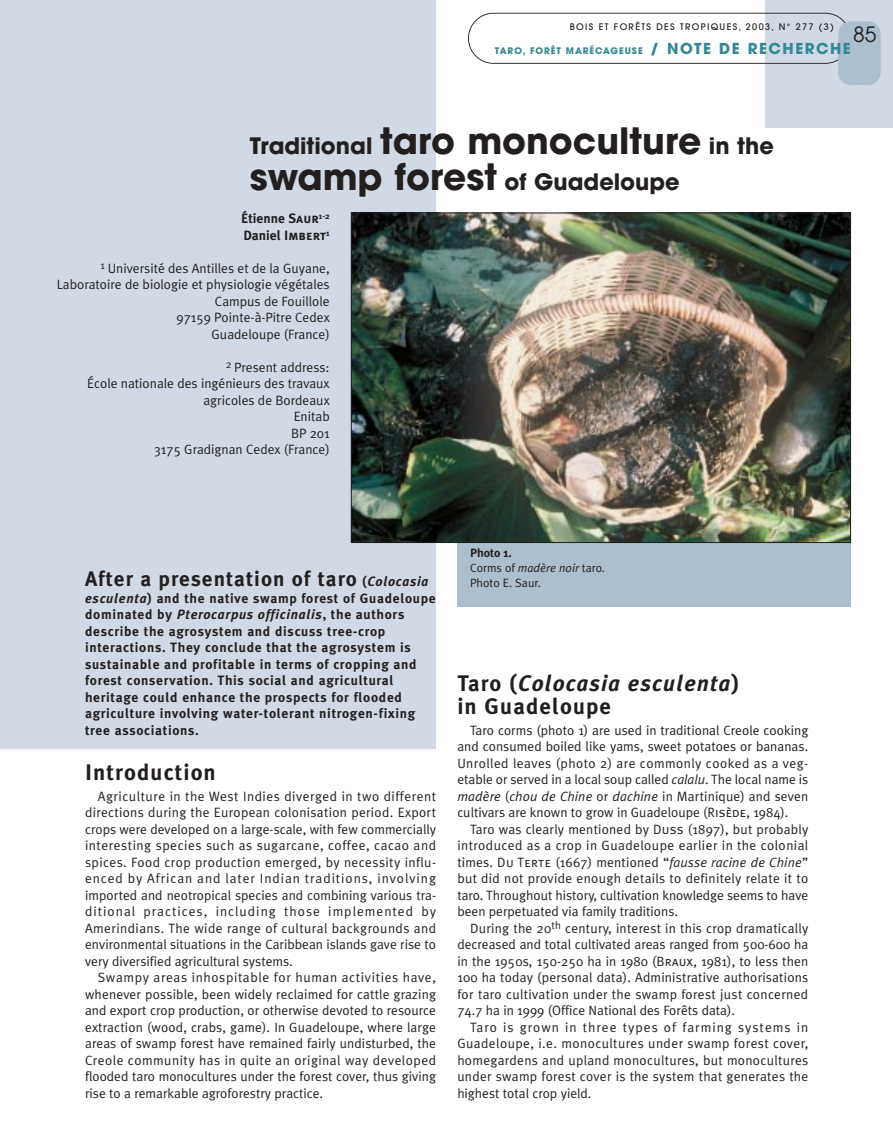
<style>
.page{position:relative;width:893px;height:1148px;background:#fff}
.page>*{position:absolute;margin:0;border:0;box-sizing:border-box;transform-origin:0 0}
.t1{font:700 22.5px/36px "Avant Garde";color:#231f1f}
.t2{font:700 22.5px/22.5px "Meta Plus";letter-spacing:.05em;color:#231f1f}
.t3{font:700 21px "Meta Plus";letter-spacing:.05em;color:#231f1f}
.t4{font:21px "Avant Garde";color:#231f1f}
.t5{font:13.5px/16.5px "Meta Plus Normal";color:#231f1f;text-align:justify}
.t6{font:700 13.5px/16.5px "Meta Plus";letter-spacing:.05em;color:#231f1f}
.t7{font:700 13.5px/16.5px "Meta Plus";color:#231f1f}
.t8{font:12px/15px "Meta Plus Normal";color:#231f1f}
.t9{font:700 12px "Meta Plus";color:#231f1f}
.t10{font:500 9px "Avant Garde";letter-spacing:.15em;color:#231f1f}
.t11{font:700 9px "Avant Garde";letter-spacing:.1em;color:#348894}
.s1{font-size:15px}
.s2{font-size:36px}
.s3{font-family:"Meta Plus Bold Caps";font-weight:400}
.s4{font-size:13.5px}
.s5{font-style:italic;font-size:13.5px}
.s6{font-style:italic}
.s7{font-family:"Meta Plus Normal Caps"}
</style>
<div class="page">
<div style="left:457px;top:509px;width:393px;height:98px;background:#adbecd"></div>
<div style="left:765px;top:0;width:127px;height:128px;background:#d1dae4"></div>
<svg style="left:468px;top:13px;width:377px;height:51px"></svg>
<div style="left:838px;top:21px;width:42px;height:64px;background:#adbecd;border-radius:13px"></div>
<div style="left:0;top:0;width:436px;height:748px;background:#d1dae4"></div>
<img style="left:353px;top:215px;width:495px;height:326px">
<div style="left:351px;top:213px;width:499px;height:330px;border:1px solid #231f1f"></div>
<p class="t10" style="left:569px;top:23px;width:266px">BOIS ET FORÊTS DES TROPIQUES, 2003, N° 277 (3)</p>
<h2 class="t4" style="left:853px;top:26px;width:25px">85</h2>
<p class="t11" style="left:494px;top:47px;width:357px">TARO, FORÊT MARÉCAGEUSE <span class="s1">/ NOTE DE RECHERCHE</span></p>
<h1 class="t1" style="left:250px;top:130px;width:525px">Traditional <span class="s2">taro monoculture</span> in the <span class="s2">swamp forest</span> of Guadeloupe</h1>
<p class="t7" style="left:241px;top:211px;width:90px">Étienne <span class="s3">Saur</span><sup>1-2<br></sup>Daniel <span class="s3">Imbert</span><sup>1</sup></p>
<p class="t5" style="left:57px;top:261px;width:274px;text-align:right"><sup>1</sup> Université des Antilles et de la Guyane,<br>Laboratoire de biologie et physiologie végétales<br>Campus de Fouillole<br>97159 Pointe-à-Pitre Cedex<br>Guadeloupe (France)</p>
<p class="t5" style="left:87px;top:360px;width:244px;text-align:right"><sup>2</sup> Present address:<br>École nationale des ingénieurs des travaux agricoles de Bordeaux<br>Enitab<br>BP 201<br>3175 Gradignan Cedex (France)</p>
<h2 class="t3" style="left:85px;top:571px;width:345px">After a presentation of taro <span class="s4">(</span><span class="s5">Colocasia</span></h2>
<p class="t6" style="left:85px;top:591px;width:352px"><span class="s6">esculenta</span>) and the native swamp forest of Guadeloupe dominated by <span class="s6">Pterocarpus officinalis</span>, the authors describe the agrosystem and discuss tree-crop interactions. They conclude that the agrosystem is sustainable and profitable in terms of cropping and forest conservation. This social and agricultural heritage could enhance the prospects for flooded agriculture involving water-tolerant nitrogen-fixing tree associations.</p>
<h1 class="t2" style="left:85px;top:762px;width:132px">Introduction</h1>
<p class="t5" style="left:85px;top:789px;width:352px;text-indent:13px">Agriculture in the West Indies diverged in two different directions during the European colonisation period. Export crops were developed on a large-scale, with few commercially interesting species such as sugarcane, coffee, cacao and spices. Food crop production emerged, by necessity influ&shy;enced by African and later Indian traditions, involving imported and neotropical species and combining various tra&shy;ditional practices, including those implemented by Amerindians. The wide range of cultural backgrounds and environmental situations in the Caribbean islands gave rise to very diversified agricultural systems.</p>
<p class="t5" style="left:85px;top:970px;width:352px;text-indent:13px">Swampy areas inhospitable for human activities have, whenever possible, been widely reclaimed for cattle grazing and export crop production, or otherwise devoted to resource extraction (wood, crabs, game). In Guadeloupe, where large areas of swamp forest have remained fairly undisturbed, the Creole community has in quite an original way developed flooded taro monocultures under the forest cover, thus giving rise to a remarkable agroforestry practice.</p>
<p class="t9" style="left:470px;top:548px;width:43px">Photo 1.</p>
<p class="t8" style="left:470px;top:561px;width:137px">Corms of <span class="s6">madère noir</span> taro<span class="s6">.<br></span>Photo E. Saur.</p>
<h1 class="t2" style="left:457px;top:674px;width:283px">Taro (<span class="s6">Colocasia esculenta</span>) in Guadeloupe</h1>
<p class="t5" style="left:457px;top:723px;width:352px;text-indent:13px">Taro corms (photo 1) are used in traditional Creole cooking and consumed boiled like yams, sweet potatoes or bananas.<br>Unrolled leaves (photo 2) are commonly cooked as a veg&shy;etable or served in a local soup called <span class="s6">calalu</span>. The local name is <span class="s6">madère</span> (<span class="s6">chou de Chine</span> or <span class="s6">dachine</span> in Martinique) and seven cultivars are known to grow in Guadeloupe (R<span class="s7">isède</span>, 1984).</p>
<p class="t5" style="left:457px;top:822px;width:352px;text-indent:13px">Taro was clearly mentioned by D<span class="s7">uss</span> (1897), but probably introduced as a crop in Guadeloupe earlier in the colonial times. D<span class="s7">u</span> T<span class="s7">erte</span> (1667) mentioned “<span class="s6">fausse racine de Chine</span>” but did not provide enough details to definitely relate it to taro. Throughout history, cultivation knowledge seems to have been perpetuated via family traditions.</p>
<p class="t5" style="left:457px;top:921px;width:352px;text-indent:13px">During the 20<sup>th</sup> century, interest in this crop dramatically decreased and total cultivated areas ranged from 500-600 ha in the 1950s, 150-250 ha in 1980 (B<span class="s7">raux</span>, 1981), to less then 100 ha today (personal data). Administrative authorisations for taro cultivation under the swamp forest just concerned 74.7 ha in 1999 (Office National des Forêts data).</p>
<p class="t5" style="left:457px;top:1020px;width:352px;text-indent:13px">Taro is grown in three types of farming systems in Guadeloupe, i.e. monocultures under swamp forest cover, homegardens and upland monocultures, but monocultures under swamp forest cover is the system that generates the highest total crop yield.</p>
</div>
